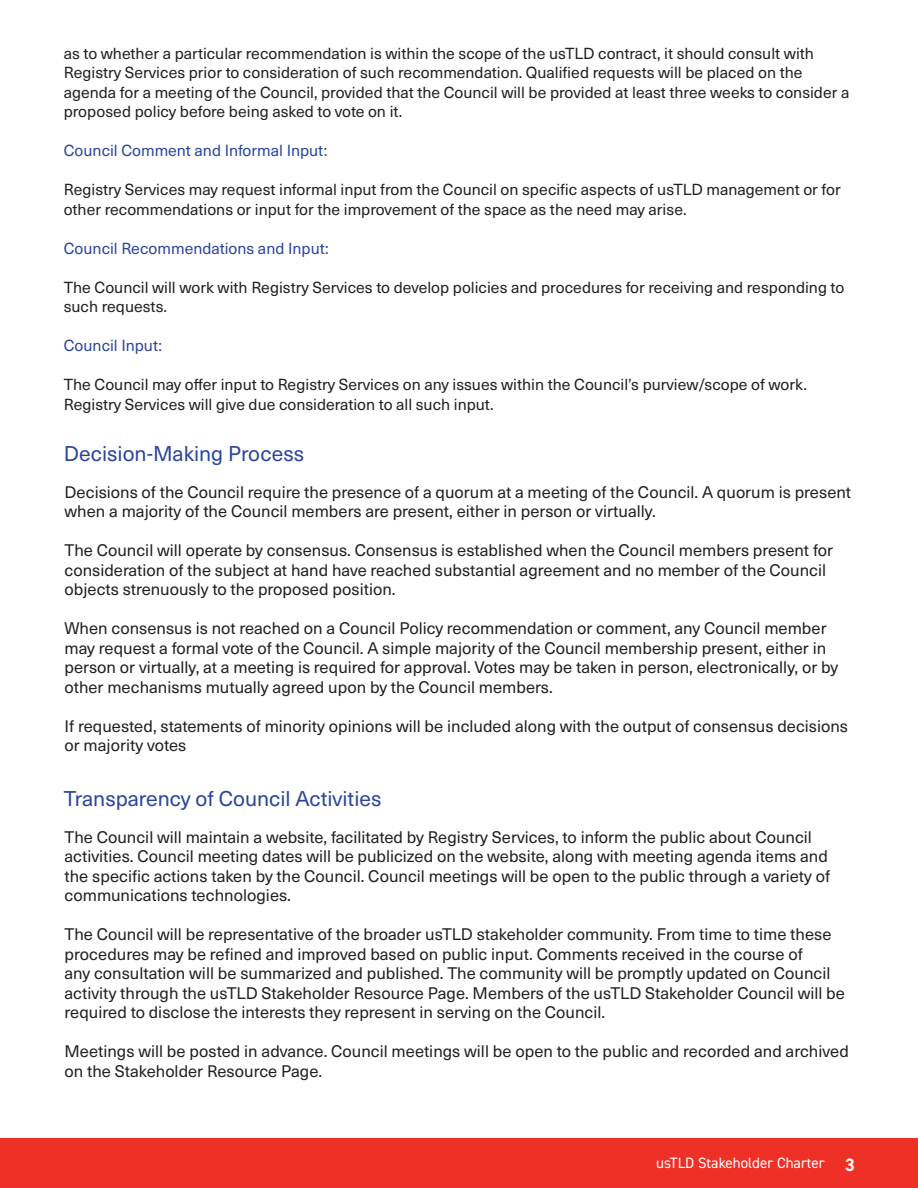
<style>
.page{position:relative;width:918px;height:1188px;background:#fff}
.page>*{position:absolute;margin:0;border:0;box-sizing:border-box;transform-origin:0 0}
.t1{font:21px "Neue Haas Unica Pro";color:#2a459d}
.t2{font:16.5px/19.5px "Neue Haas Unica Pro";color:#231f20}
.t3{font:15.75px/19.5px "Neue Haas Unica Pro";color:#231f20}
.t4{font:15.75px "Neue Haas Unica Pro";color:#2a459d}
.t5{font:15px "DIN2014";color:#fff}
.s1{font-weight:700;font-size:18px}
</style>
<div class="page">
<div style="left:0;top:1138px;width:918px;height:50px;background:#ef3026"></div>
<p class="t3" style="left:64px;top:44px;width:787px">as to whether a particular recommendation is within the scope of the usTLD contract, it should consult with Registry Services prior to consideration of such recommendation. Qualified requests will be placed on the agenda for a meeting of the Council, provided that the Council will be provided at least three weeks to consider a proposed policy before being asked to vote on it.</p>
<p class="t4" style="left:64px;top:141px;width:265px">Council Comment and Informal Input:</p>
<p class="t3" style="left:64px;top:180px;width:779px">Registry Services may request informal input from the Council on specific aspects of usTLD management or for other recommendations or input for the improvement of the space as the need may arise.</p>
<p class="t4" style="left:64px;top:239px;width:266px">Council Recommendations and Input:</p>
<p class="t3" style="left:64px;top:278px;width:782px">The Council will work with Registry Services to develop policies and procedures for receiving and responding to such requests.</p>
<p class="t4" style="left:64px;top:336px;width:100px">Council Input:</p>
<p class="t3" style="left:64px;top:375px;width:745px">The Council may offer input to Registry Services on any issues within the Council’s purview/scope of work.<br>Registry Services will give due consideration to all such input.</p>
<p class="t1" style="left:64px;top:441px;width:242px">Decision-Making Process</p>
<p class="t2" style="left:65px;top:483px;width:788px">Decisions of the Council require the presence of a quorum at a meeting of the Council. A quorum is present when a majority of the Council members are present, either in person or virtually.</p>
<p class="t2" style="left:65px;top:541px;width:770px">The Council will operate by consensus. Consensus is established when the Council members present for consideration of the subject at hand have reached substantial agreement and no member of the Council objects strenuously to the proposed position.</p>
<p class="t2" style="left:65px;top:619px;width:775px">When consensus is not reached on a Council Policy recommendation or comment, any Council member may request a formal vote of the Council. A simple majority of the Council membership present, either in person or virtually, at a meeting is required for approval. Votes may be taken in person, electronically, or by other mechanisms mutually agreed upon by the Council members.</p>
<p class="t2" style="left:65px;top:717px;width:785px">If requested, statements of minority opinions will be included along with the output of consensus decisions or majority votes</p>
<p class="t1" style="left:64px;top:786px;width:319px">Transparency of Council Activities</p>
<p class="t2" style="left:65px;top:827px;width:767px">The Council will maintain a website, facilitated by Registry Services, to inform the public about Council activities. Council meeting dates will be publicized on the website, along with meeting agenda items and the specific actions taken by the Council. Council meetings will be open to the public through a variety of communications technologies.</p>
<p class="t2" style="left:65px;top:925px;width:782px">The Council will be representative of the broader usTLD stakeholder community. From time to time these procedures may be refined and improved based on public input. Comments received in the course of<br>any consultation will be summarized and published. The community will be promptly updated on Council activity through the usTLD Stakeholder Resource Page. Members of the usTLD Stakeholder Council will be required to disclose the interests they represent in serving on the Council.</p>
<p class="t2" style="left:65px;top:1042px;width:786px">Meetings will be posted in advance. Council meetings will be open to the public and recorded and archived on the Stakeholder Resource Page.</p>
<p class="t5" style="left:656px;top:1154px;width:200px">usTLD Stakeholder Charter <span class="s1">3</span></p>
</div>
